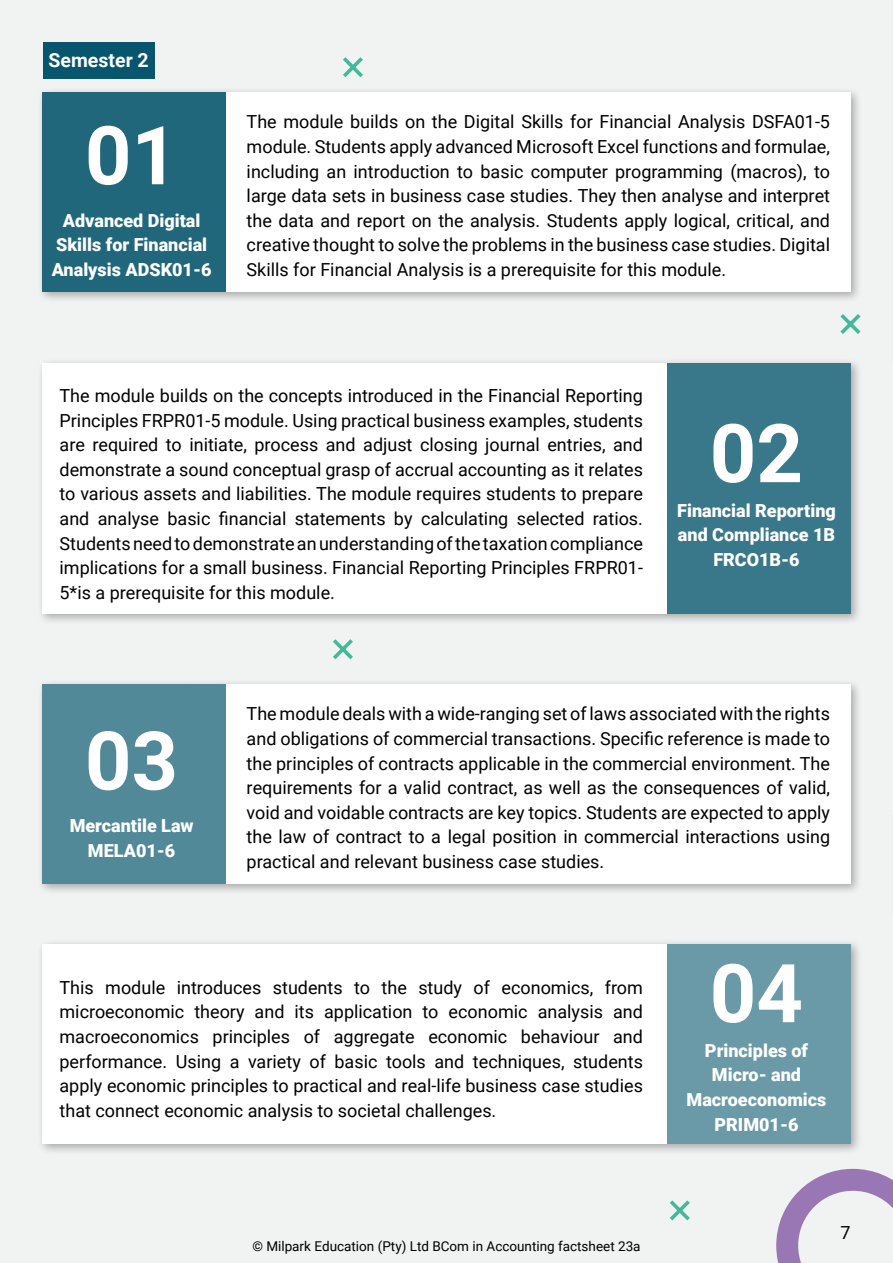
<style>
.page{position:relative;width:893px;height:1263px;background:#f1f2f2}
.page>*{position:absolute;margin:0;border:0;box-sizing:border-box;transform-origin:0 0}
.t1{font:700 81.3px "Roboto";color:#fff}
.t2{font:700 19.5px "Roboto";color:#fff}
.t3{font:18px/24.6px "Roboto";color:#000;text-align:justify}
.t4{font:900 18px/24.6px "Roboto";color:#fff;text-align:center}
.t5{font:13.5px "Roboto";color:#000}
</style>
<div class="page">
<hr style="left:892px;top:0;width:1px;height:363px;background:#e8e9ea">
<svg style="left:776px;top:1169px;width:117px;height:94px"></svg>
<div style="left:43px;top:43px;width:111px;height:36px;background:#07566d"></div>
<div style="left:38px;top:87px;width:824px;height:216px;background:#000;opacity:.3"></div>
<div style="left:184px;top:93px;width:666px;height:199px;background:#fff"></div>
<div style="left:43px;top:93px;width:183px;height:199px;background:#20677c"></div>
<div style="left:38px;top:679px;width:824px;height:216px;background:#000;opacity:.3"></div>
<div style="left:184px;top:685px;width:666px;height:199px;background:#fff"></div>
<div style="left:43px;top:685px;width:183px;height:199px;background:#518999"></div>
<div style="left:38px;top:357px;width:824px;height:268px;background:#000;opacity:.3"></div>
<div style="left:43px;top:363px;width:807px;height:251px;background:#fff"></div>
<div style="left:667px;top:363px;width:183px;height:251px;background:#39788a"></div>
<div style="left:38px;top:939px;width:824px;height:216px;background:#000;opacity:.3"></div>
<div style="left:43px;top:944px;width:807px;height:200px;background:#fff"></div>
<div style="left:667px;top:944px;width:183px;height:200px;background:#6a9aa7"></div>
<svg style="left:840px;top:314px;width:21px;height:20px"></svg>
<svg style="left:333px;top:639px;width:20px;height:21px"></svg>
<svg style="left:343px;top:57px;width:20px;height:21px"></svg>
<svg style="left:670px;top:1200px;width:20px;height:21px"></svg>
<hr style="left:892px;top:608px;width:1px;height:204px;background:#266b7f">
<p class="t2" style="left:49px;top:52px;width:102px">Semester 2</p>
<h1 class="t1" style="left:85px;top:120px;width:95px">01</h1>
<p class="t4" style="left:52px;top:210px;width:161px">Advanced Digital<br>Skills for Financial<br>Analysis ADSK01-6</p>
<p class="t3" style="left:247px;top:109px;width:585px">The module builds on the Digital Skills for Financial Analysis DSFA01-5 module. Students apply advanced Microsoft Excel functions and formulae, including an introduction to basic computer programming (macros), to large data sets in business case studies. They then analyse and interpret the data and report on the analysis. Students apply logical, critical, and creative thought to solve the problems in the business case studies. Digital Skills for Financial Analysis is a prerequisite for this module.</p>
<p class="t3" style="left:60px;top:384px;width:585px">The module builds on the concepts introduced in the Financial Reporting Principles FRPR01-5 module. Using practical business examples, students are required to initiate, process and adjust closing journal entries, and demonstrate a sound conceptual grasp of accrual accounting as it relates to various assets and liabilities. The module requires students to prepare and analyse basic financial statements by calculating selected ratios.<br>Students need to demonstrate an understanding of the taxation compliance implications for a small business. Financial Reporting Principles FRPR01- 5*is a prerequisite for this module.</p>
<h1 class="t1" style="left:710px;top:418px;width:95px">02</h1>
<p class="t4" style="left:677px;top:499px;width:160px">Financial Reporting and Compliance 1B<br>FRCO1B-6</p>
<h1 class="t1" style="left:85px;top:725px;width:95px">03</h1>
<p class="t4" style="left:70px;top:815px;width:126px">Mercantile Law<br>MELA01-6</p>
<p class="t3" style="left:247px;top:703px;width:585px">The module deals with a wide-ranging set of laws associated with the rights and obligations of commercial transactions. Specific reference is made to the principles of contracts applicable in the commercial environment. The requirements for a valid contract, as well as the consequences of valid, void and voidable contracts are key topics. Students are expected to apply the law of contract to a legal position in commercial interactions using practical and relevant business case studies.</p>
<p class="t3" style="left:60px;top:974px;width:585px">This module introduces students to the study of economics, from microeconomic theory and its application to economic analysis and macroeconomics principles of aggregate economic behaviour and performance. Using a variety of basic tools and techniques, students apply economic principles to practical and real-life business case studies that connect economic analysis to societal challenges.</p>
<p class="t5" style="left:252px;top:1240px;width:390px">© Milpark Education (Pty) Ltd BCom in Accounting factsheet 23a</p>
<h1 class="t1" style="left:710px;top:958px;width:95px">04</h1>
<p class="t4" style="left:687px;top:1039px;width:141px">Principles of<br>Micro- and<br>Macroeconomics<br>PRIM01-6</p>
<p class="t3" style="left:840px;top:1222px;width:12px">7</p>
</div>
